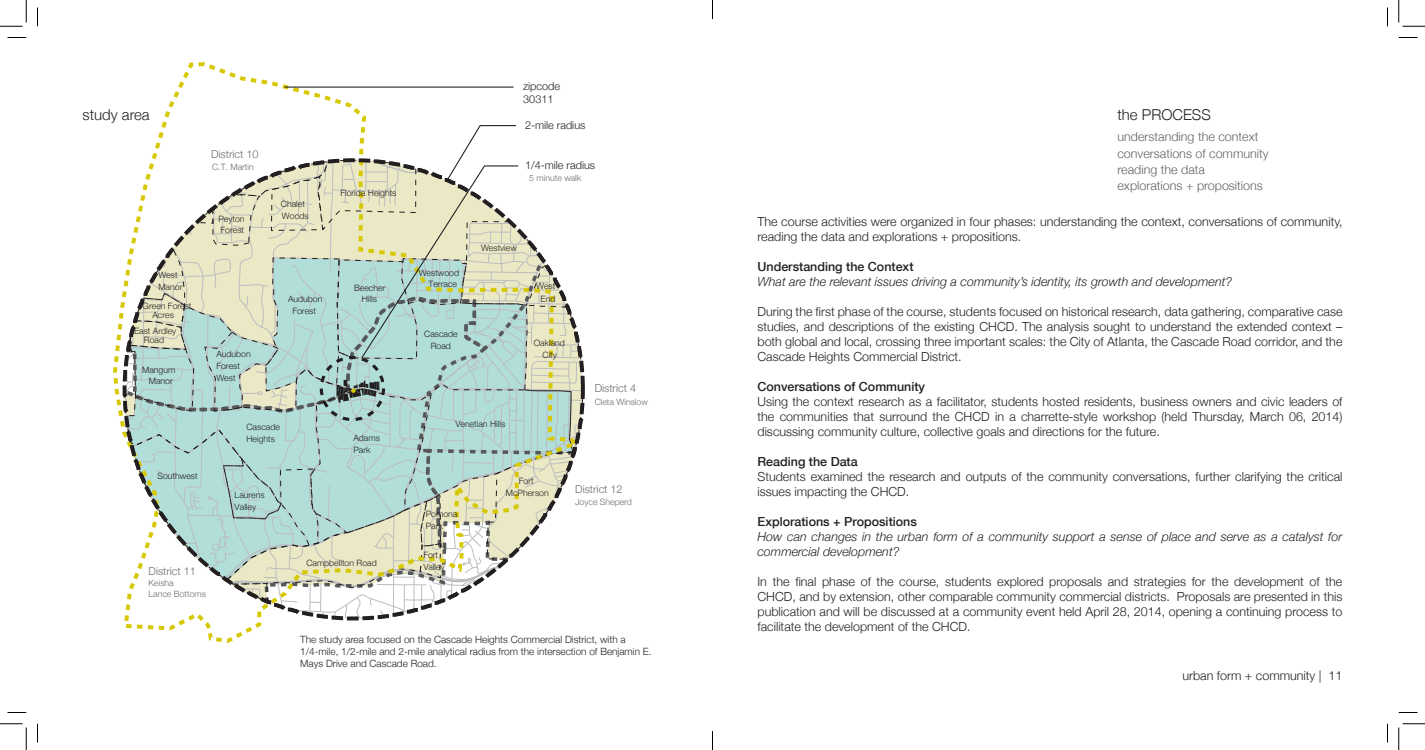
<style>
.page{position:relative;width:1425px;height:750px;background:#fff}
.page>*{position:absolute;margin:0;border:0;box-sizing:border-box;transform-origin:0 0}
.t1{font:300 15px "Helvetica Neue";color:#231f20}
.t2{font:300 12.5px/15px "Helvetica Neue";color:#231f20;text-align:justify}
.t3{font:italic 300 12.5px/15px "Helvetica Neue";color:#231f20}
.t4{font:500 12.5px "Helvetica Neue";color:#231f20}
.t5{font:300 12.5px "Helvetica Neue";color:#636366}
.t6{font:300 10.88px "Helvetica Neue";color:#6c6d70}
.t7{font:300 10.88px/13.1px "Helvetica Neue";color:#231f20}
.t8{font:300 10px/12px "Helvetica Neue";color:#231f20}
.t9{font:300 8.75px/11.8px "Helvetica Neue";color:#231f20}
.t10{font:300 8.75px/10.5px "Helvetica Neue";color:#6c6d70}
</style>
<div class="page">
<svg style="left:113px;top:62px;width:401px;height:581px"></svg>
<hr style="left:285px;top:87px;width:229px;height:1px;background:#231f20">
<svg style="left:123px;top:125px;width:461px;height:494px"></svg>
<svg style="left:8px;top:37px;width:18px;height:1px"></svg>
<svg style="left:1399px;top:37px;width:19px;height:1px"></svg>
<svg style="left:8px;top:712px;width:18px;height:1px"></svg>
<svg style="left:1399px;top:712px;width:19px;height:1px"></svg>
<svg style="left:37px;top:8px;width:1px;height:18px"></svg>
<svg style="left:37px;top:724px;width:1px;height:18px"></svg>
<svg style="left:1387px;top:8px;width:1px;height:18px"></svg>
<svg style="left:1387px;top:724px;width:1px;height:18px"></svg>
<svg style="left:0;top:0;width:27px;height:27px"></svg>
<svg style="left:0;top:724px;width:27px;height:26px"></svg>
<svg style="left:1399px;top:0;width:26px;height:27px"></svg>
<svg style="left:1399px;top:724px;width:26px;height:26px"></svg>
<svg style="left:712px;top:0;width:1px;height:19px"></svg>
<svg style="left:712px;top:731px;width:1px;height:19px"></svg>
<p class="t1" style="left:82px;top:102px;width:69px">study area</p>
<p class="t9" style="left:158px;top:269px;width:26px">West<br>Manor</p>
<p class="t9" style="left:152px;top:301px;width:41px;line-height:8.5px;text-indent:-10px">Green Forest<br>Acres</p>
<p class="t9" style="left:134px;top:325px;width:44px;line-height:9.6px;text-align:center">East Ardley<br>Road</p>
<p class="t9" style="left:142px;top:363px;width:35px;text-align:center">Mangum<br>Manor</p>
<p class="t6" style="left:211px;top:145px;width:49px">District 10</p>
<p class="t10" style="left:212px;top:161px;width:43px">C.T. Martin</p>
<p class="t9" style="left:218px;top:212px;width:28px">Peyton<br>Forest</p>
<p class="t9" style="left:216px;top:348px;width:36px">Audubon<br>Forest<br>West</p>
<p class="t9" style="left:281px;top:198px;width:29px">Chalet<br>Woods</p>
<p class="t9" style="left:340px;top:186px;width:58px">Florida Heights</p>
<p class="t9" style="left:354px;top:281px;width:33px">Beecher</p>
<p class="t9" style="left:288px;top:293px;width:36px">Audubon</p>
<p class="t9" style="left:362px;top:293px;width:17px">Hills</p>
<p class="t9" style="left:292px;top:305px;width:25px">Forest</p>
<p class="t9" style="left:158px;top:470px;width:42px">Southwest</p>
<p class="t9" style="left:246px;top:421px;width:35px">Cascade<br>Heights</p>
<p class="t9" style="left:235px;top:489px;width:32px">Laurens<br>Valley</p>
<p class="t9" style="left:353px;top:432px;width:28px">Adams<br>Park</p>
<p class="t6" style="left:149px;top:562px;width:49px">District 11</p>
<p class="t10" style="left:149px;top:577px;width:59px">Keisha<br>Lance Bottoms</p>
<p class="t9" style="left:306px;top:556px;width:72px">Campbellton Road</p>
<p class="t7" style="left:523px;top:79px;width:38px">zipcode<br>30311</p>
<p class="t7" style="left:525px;top:118px;width:62px">2-mile radius</p>
<p class="t7" style="left:525px;top:158px;width:72px">1/4-mile radius</p>
<p class="t10" style="left:529px;top:172px;width:54px">5 minute walk</p>
<p class="t9" style="left:419px;top:267px;width:42px;line-height:10.6px;text-align:right">Westwood<br>Terrace</p>
<p class="t9" style="left:424px;top:328px;width:35px;text-align:center">Cascade<br>Road</p>
<p class="t9" style="left:481px;top:241px;width:37px">Westview</p>
<p class="t9" style="left:536px;top:279px;width:21px;line-height:12.9px;text-align:center">West<br>End</p>
<p class="t9" style="left:534px;top:337px;width:33px;text-align:center">Oakland<br>City</p>
<p class="t9" style="left:455px;top:417px;width:51px">Venetian Hills</p>
<p class="t6" style="left:595px;top:380px;width:43px">District 4</p>
<p class="t10" style="left:595px;top:396px;width:55px">Cleta Winslow</p>
<p class="t9" style="left:426px;top:508px;width:33px">Pomona<br>Park</p>
<p class="t9" style="left:423px;top:549px;width:23px">Fort<br>Valley</p>
<p class="t9" style="left:506px;top:475px;width:44px;text-align:center">Fort<br>McPherson</p>
<p class="t6" style="left:575px;top:480px;width:49px">District 12</p>
<p class="t10" style="left:575px;top:496px;width:58px">Joyce Sheperd</p>
<p class="t8" style="left:300px;top:633px;width:353px">The study area focused on the Cascade Heights Commercial District, with a<br>1/4-mile, 1/2-mile and 2-mile analytical radius from the intersection of Benjamin E.<br>Mays Drive and Cascade Road.</p>
<p class="t1" style="left:1118px;top:102px;width:95px">the PROCESS</p>
<p class="t5" style="left:1118px;top:127px;width:142px">understanding the context</p>
<p class="t5" style="left:1118px;top:143px;width:153px">conversations of community</p>
<p class="t5" style="left:1118px;top:159px;width:89px">reading the data</p>
<p class="t5" style="left:1118px;top:175px;width:147px">explorations + propositions</p>
<p class="t2" style="left:758px;top:213px;width:586px">The course activities were organized in four phases: understanding the context, conversations of community, reading the data and explorations + propositions.</p>
<p class="t4" style="left:758px;top:256px;width:158px">Understanding the Context</p>
<p class="t3" style="left:758px;top:273px;width:476px">What are the relevant issues driving a community’s identity, its growth and development?</p>
<p class="t2" style="left:758px;top:303px;width:587px">During the first phase of the course, students focused on historical research, data gathering, comparative case studies, and descriptions of the existing CHCD. The analysis sought to understand the extended context – both global and local, crossing three important scales: the City of Atlanta, the Cascade Road corridor, and the Cascade Heights Commercial District.</p>
<p class="t4" style="left:758px;top:376px;width:169px">Conversations of Community</p>
<p class="t2" style="left:758px;top:393px;width:587px">Using the context research as a facilitator, students hosted residents, business owners and civic leaders of the communities that surround the CHCD in a charrette-style workshop (held Thursday, March 06, 2014) discussing community culture, collective goals and directions for the future.</p>
<p class="t4" style="left:758px;top:451px;width:102px">Reading the Data</p>
<p class="t2" style="left:758px;top:468px;width:586px">Students examined the research and outputs of the community conversations, further clarifying the critical issues impacting the CHCD.</p>
<p class="t4" style="left:758px;top:511px;width:161px">Explorations + Propositions</p>
<p class="t3" style="left:758px;top:528px;width:586px">How can changes in the urban form of a community support a sense of place and serve as a catalyst for commercial development?</p>
<p class="t2" style="left:758px;top:573px;width:587px">In the final phase of the course, students explored proposals and strategies for the development of the CHCD, and by extension, other comparable community commercial districts. Proposals are presented in this publication and will be discussed at a community event held April 28, 2014, opening a continuing process to facilitate the development of the CHCD.</p>
<p class="t2" style="left:1182px;top:667px;width:162px">urban form + community | 11</p>
</div>
